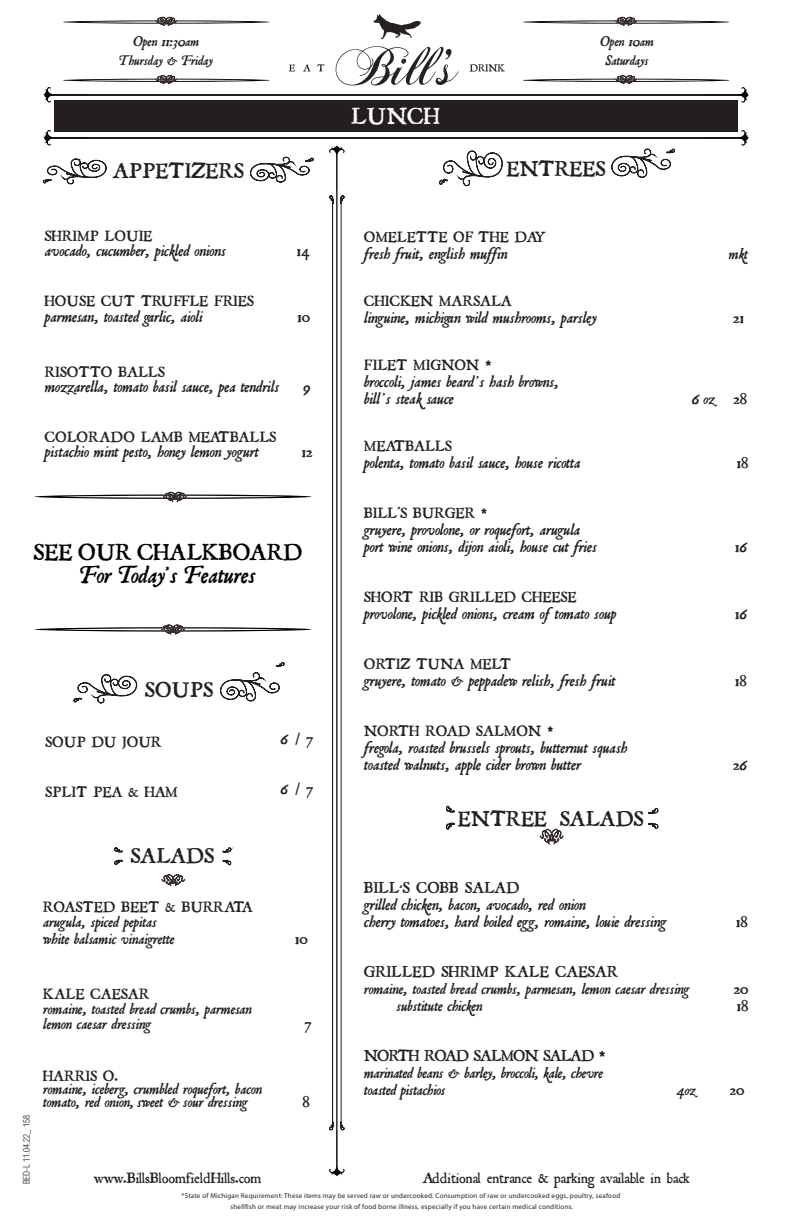
<style>
.page{position:relative;width:792px;height:1224px;background:#fff}
.page>*{position:absolute;margin:0;border:0;box-sizing:border-box;transform-origin:0 0}
.t1{font:italic 26.7px "Roman Antique";color:#000}
.t2{font:25px "Roman Antique";color:#fff}
.t3{font:24.8px "Roman Antique";color:#000}
.t4{font:23px "Roman Antique";color:#231f20}
.t5{font:italic 18px/17px "Roman Antique";color:#231f20}
.t6{font:italic 17px/17px "Roman Antique";color:#231f20}
.t7{font:17px "Roman Antique";color:#231f20}
.t8{font:17px "Roman Antique";letter-spacing:-.05em;color:#231f20}
.t9{font:italic 16.4px "Roman Antique";color:#231f20}
.t10{font:16px "Roman Antique";color:#231f20}
.t11{font:italic 15px "Roman Antique";color:#231f20}
.t12{font:300 condensed 9px "Helvetica LT Std";color:#231f20}
.t13{font:7px "Myriad Pro";letter-spacing:.03em;color:#231f20}
.s1{font-style:normal}
</style>
<div class="page">
<svg style="left:336px;top:46px;width:123px;height:40px"></svg>
<svg style="left:289px;top:64px;width:6px;height:8px"></svg>
<svg style="left:303px;top:64px;width:8px;height:8px"></svg>
<svg style="left:317px;top:64px;width:7px;height:7px"></svg>
<svg style="left:470px;top:64px;width:35px;height:8px"></svg>
<svg style="left:373px;top:14px;width:48px;height:25px"></svg>
<svg style="left:523px;top:17px;width:207px;height:9px"></svg>
<svg style="left:63px;top:17px;width:207px;height:9px"></svg>
<svg style="left:35px;top:492px;width:276px;height:10px"></svg>
<svg style="left:35px;top:624px;width:276px;height:11px"></svg>
<hr style="left:336px;top:154px;width:1px;height:1014px;background:#000">
<hr style="left:341px;top:201px;width:1px;height:923px;background:#231f20">
<hr style="left:332px;top:201px;width:1px;height:923px;background:#000">
<svg style="left:329px;top:145px;width:16px;height:59px"></svg>
<svg style="left:329px;top:1121px;width:16px;height:56px"></svg>
<svg style="left:648px;top:808px;width:10px;height:21px"></svg>
<svg style="left:250px;top:157px;width:64px;height:25px"></svg>
<svg style="left:43px;top:159px;width:64px;height:25px"></svg>
<svg style="left:220px;top:662px;width:64px;height:39px"></svg>
<svg style="left:74px;top:674px;width:63px;height:29px"></svg>
<svg style="left:611px;top:149px;width:64px;height:29px"></svg>
<svg style="left:439px;top:151px;width:64px;height:35px"></svg>
<svg style="left:161px;top:874px;width:24px;height:12px"></svg>
<svg style="left:222px;top:847px;width:9px;height:18px"></svg>
<svg style="left:114px;top:847px;width:9px;height:18px"></svg>
<svg style="left:540px;top:829px;width:24px;height:15px"></svg>
<svg style="left:446px;top:806px;width:9px;height:24px"></svg>
<div style="left:139px;top:137px;width:603px;height:2px;border:1px solid #231f20"></div>
<div style="left:50px;top:137px;width:603px;height:2px;border:1px solid #231f20"></div>
<svg style="left:704px;top:130px;width:45px;height:16px"></svg>
<svg style="left:43px;top:130px;width:46px;height:16px"></svg>
<div style="left:50px;top:94px;width:603px;height:2px;border:1px solid #231f20"></div>
<svg style="left:523px;top:75px;width:226px;height:28px"></svg>
<svg style="left:43px;top:75px;width:227px;height:28px"></svg>
<div style="left:54px;top:101px;width:684px;height:31px;background:#231f20"></div>
<p class="t11" style="left:133px;top:32px;width:67px">Open 11:30am</p>
<p class="t11" style="left:119px;top:51px;width:95px">T hursday &amp; Friday</p>
<p class="t4" style="left:113px;top:157px;width:132px">APPETIZERS</p>
<p class="t10" style="left:45px;top:227px;width:109px">SHRIMP LOUIE</p>
<p class="t5" style="left:45px;top:243px;width:183px">avocado, cucumber, pickled onions</p>
<p class="t7" style="left:297px;top:241px;width:15px">14</p>
<p class="t10" style="left:45px;top:292px;width:211px">HOUSE CUT TRUFFLE FRIES</p>
<p class="t5" style="left:45px;top:308px;width:159px">parmesan, toasted garlic, aioli</p>
<p class="t7" style="left:298px;top:306px;width:14px">10</p>
<p class="t10" style="left:45px;top:362px;width:122px">RISOTTO BALLS</p>
<p class="t5" style="left:45px;top:378px;width:236px">mozzarella, tomato basil sauce, pea tendrils</p>
<p class="t6" style="left:304px;top:378px;width:9px">9</p>
<p class="t10" style="left:45px;top:427px;width:233px">COLORADO LAMB MEATBALLS</p>
<p class="t5" style="left:45px;top:443px;width:215px">pistachio mint pesto, honey lemon yogurt</p>
<p class="t7" style="left:302px;top:441px;width:12px">12</p>
<p class="t3" style="left:34px;top:537px;width:271px">SEE OUR CHALKBOARD</p>
<p class="t1" style="left:81px;top:559px;width:177px">For Today’s Features</p>
<p class="t4" style="left:145px;top:677px;width:70px">SOUPS</p>
<p class="t10" style="left:46px;top:733px;width:118px">SOUP DU JOUR</p>
<p class="t7" style="left:281px;top:729px;width:34px">6 / 7</p>
<p class="t10" style="left:46px;top:783px;width:134px">SPLIT PEA &amp; HAM</p>
<p class="t7" style="left:281px;top:779px;width:34px">6 / 7</p>
<p class="t4" style="left:131px;top:842px;width:86px">SALADS</p>
<p class="t10" style="left:43px;top:897px;width:211px">ROASTED BEET &amp; BURRATA</p>
<p class="t6" style="left:43px;top:913px;width:133px">arugula, spiced pepitas white balsamic vinaigrette</p>
<p class="t7" style="left:295px;top:928px;width:14px">10</p>
<p class="t10" style="left:43px;top:984px;width:108px">KALE CAESAR</p>
<p class="t6" style="left:43px;top:1000px;width:210px">romaine, toasted bread crumbs, parmesan</p>
<p class="t6" style="left:43px;top:1015px;width:109px">lemon caesar dressing</p>
<p class="t7" style="left:305px;top:1013px;width:8px">7</p>
<p class="t10" style="left:43px;top:1066px;width:77px">HARRIS O.</p>
<p class="t6" style="left:43px;top:1080px;width:220px">romaine, iceberg, crumbled roquefort, bacon</p>
<p class="t6" style="left:43px;top:1093px;width:206px">tomato, red onion, sweet &amp; sour dressing</p>
<p class="t7" style="left:303px;top:1091px;width:9px">8</p>
<p class="t2" style="left:352px;top:102px;width:90px">LUNCH</p>
<p class="t11" style="left:600px;top:32px;width:55px">Open 10am</p>
<p class="t11" style="left:606px;top:51px;width:45px">Saturdays</p>
<p class="t4" style="left:507px;top:155px;width:101px">ENTREES</p>
<p class="t10" style="left:364px;top:228px;width:184px">OMELETTE OF THE DAY</p>
<p class="t5" style="left:364px;top:245px;width:145px">fresh fruit, english muffin</p>
<p class="t6" style="left:729px;top:246px;width:20px">mkt</p>
<p class="t10" style="left:364px;top:292px;width:150px">CHICKEN MARSALA</p>
<p class="t5" style="left:364px;top:309px;width:234px">linguine, michigan wild mushrooms, parsley</p>
<p class="t7" style="left:734px;top:308px;width:12px">21</p>
<p class="t10" style="left:364px;top:356px;width:129px">FILET MIGNON *</p>
<p class="t5" style="left:364px;top:373px;width:196px">broccoli, james beard’s hash browns, bill’s steak sauce</p>
<p class="t6" style="left:692px;top:391px;width:57px">6 oz <span class="s1">28</span></p>
<p class="t10" style="left:364px;top:437px;width:90px">MEATBALLS</p>
<p class="t5" style="left:364px;top:454px;width:218px">polenta, tomato basil sauce, house ricotta</p>
<p class="t7" style="left:737px;top:453px;width:13px">18</p>
<p class="t10" style="left:364px;top:504px;width:124px">BILL’S BURGER *</p>
<p class="t5" style="left:364px;top:521px;width:234px">gruyere, provolone, or roquefort, arugula port wine onions, dijon aioli, house cut fries</p>
<p class="t7" style="left:735px;top:537px;width:14px">16</p>
<p class="t10" style="left:364px;top:588px;width:214px">SHORT RIB GRILLED CHEESE</p>
<p class="t5" style="left:364px;top:605px;width:254px">provolone, pickled onions, cream of tomato soup</p>
<p class="t7" style="left:735px;top:604px;width:14px">16</p>
<p class="t10" style="left:364px;top:655px;width:149px">ORTIZ TUNA MELT</p>
<p class="t5" style="left:364px;top:672px;width:253px">gruyere, tomato &amp; peppadew relish, fresh fruit</p>
<p class="t7" style="left:735px;top:671px;width:13px">18</p>
<p class="t10" style="left:364px;top:722px;width:191px">NORTH ROAD SALMON *</p>
<p class="t5" style="left:364px;top:739px;width:265px">fregola, roasted brussels sprouts, butternut squash</p>
<p class="t5" style="left:364px;top:756px;width:218px">toasted walnuts, apple cider brown butter</p>
<p class="t7" style="left:734px;top:755px;width:16px">26</p>
<p class="t4" style="left:458px;top:805px;width:187px">ENTREE SALADS</p>
<p class="t7" style="left:364px;top:878px;width:157px">BILL’S COBB SALAD</p>
<p class="t5" style="left:364px;top:896px;width:304px">grilled chicken, bacon, avocado, red onion<br>cherry tomatoes, hard boiled egg, romaine, louie dressing</p>
<p class="t7" style="left:736px;top:912px;width:13px">18</p>
<p class="t7" style="left:364px;top:962px;width:256px">GRILLED SHRIMP KALE CAESAR</p>
<p class="t6" style="left:364px;top:981px;width:327px">romaine, toasted bread crumbs, parmesan, lemon caesar dressing</p>
<p class="t7" style="left:734px;top:979px;width:16px">20</p>
<p class="t6" style="left:397px;top:998px;width:88px">substitute chicken</p>
<p class="t7" style="left:737px;top:996px;width:13px">18</p>
<p class="t8" style="left:364px;top:1046px;width:243px">NORTH ROAD SALMON SALAD *</p>
<p class="t6" style="left:364px;top:1065px;width:240px">marinated beans &amp; barley, broccoli, kale, chevre</p>
<p class="t6" style="left:364px;top:1082px;width:83px">toasted pistachios</p>
<p class="t9" style="left:677px;top:1080px;width:20px">4oz</p>
<p class="t7" style="left:730px;top:1080px;width:16px">20</p>
<p class="t12" style="left:21px;top:1184px;width:70px;rotate:-90deg">BED-L 11.04.22_ 158</p>
<p class="t10" style="left:94px;top:1169px;width:169px">www.BillsBloomfieldHills.com</p>
<p class="t10" style="left:423px;top:1168px;width:268px">Additional entrance &amp; parking available in back</p>
<p class="t13" style="left:182px;top:1191px;width:440px">*State of Michigan Requirement: These items may be served raw or undercooked. Consumption of raw or undercooked eggs, poultry, seafood</p>
<p class="t13" style="left:231px;top:1202px;width:344px">shellfish or meat may increase your risk of food borne illness, especially if you have certain medical conditions.</p>
</div>
